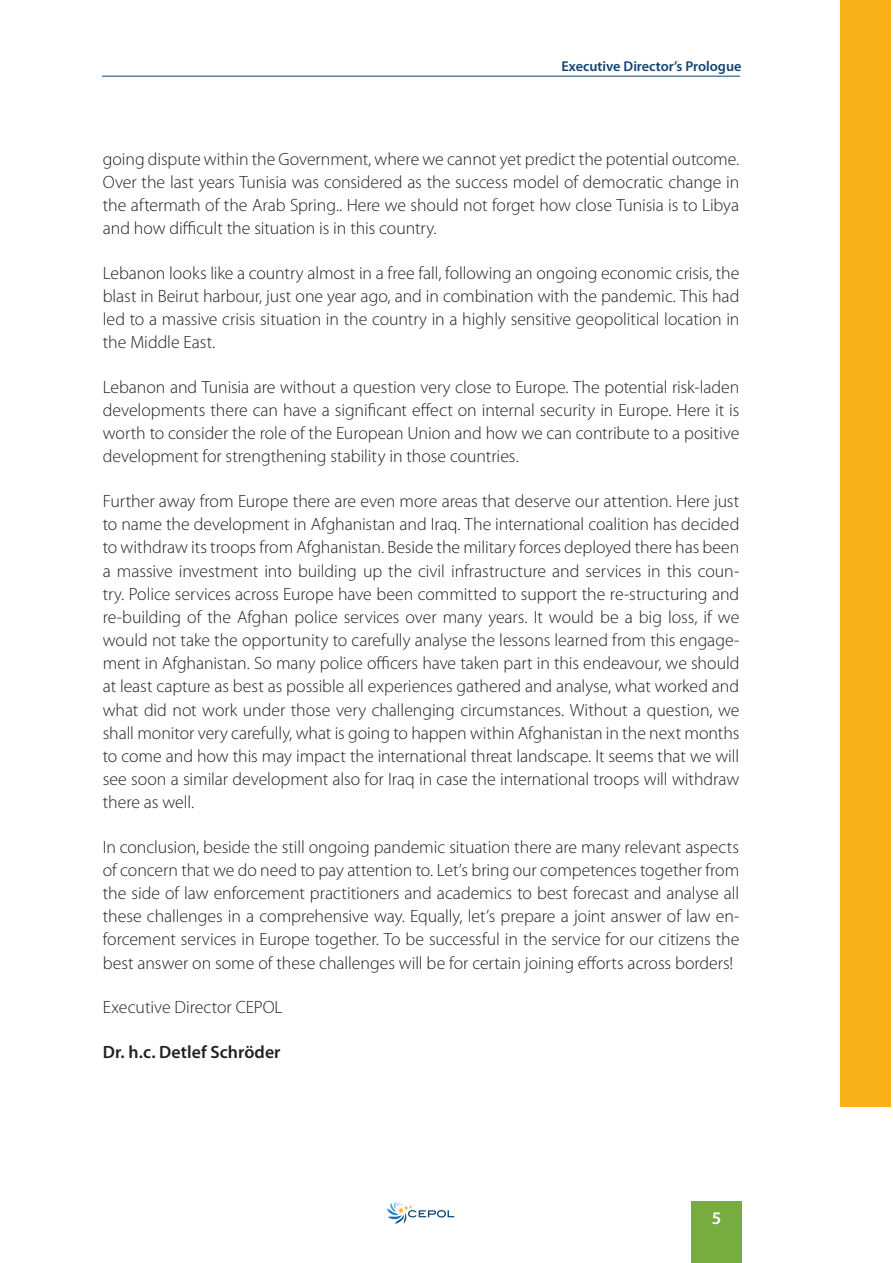
<style>
.page{position:relative;width:893px;height:1263px;background:#fff}
.page>*{position:absolute;margin:0;border:0;box-sizing:border-box;transform-origin:0 0}
.t1{font:300 17.85px/23.1px "Myriad Pro";color:#231f20;text-align:justify}
.t2{font:600 17.85px "Myriad Pro";letter-spacing:.005em;color:#231f20}
.t3{font:600 17.85px "Myriad Pro";color:#fff}
.t4{font:600 14.25px "Myriad Pro";color:#114275}
</style>
<div class="page">
<div style="left:691px;top:1201px;width:51px;height:62px;background:#78ac41"></div>
<div style="left:840px;top:0;width:51px;height:1106px;background:#f7b018"></div>
<hr style="left:102px;top:76px;width:638px;height:1px;background:#114275">
<svg style="left:387px;top:1202px;width:67px;height:22px"></svg>
<p class="t4" style="left:561px;top:61px;width:181px">Executive Director’s Prologue</p>
<p class="t1" style="left:103px;top:149px;width:638px">going dispute within the Government, where we cannot yet predict the potential outcome.<br>Over the last years Tunisia was considered as the success model of democratic change in the aftermath of the Arab Spring.. Here we should not forget how close Tunisia is to Libya and how difficult the situation is in this country.</p>
<p class="t1" style="left:103px;top:263px;width:638px">Lebanon looks like a country almost in a free fall, following an ongoing economic crisis, the blast in Beirut harbour, just one year ago, and in combination with the pandemic. This had led to a massive crisis situation in the country in a highly sensitive geopolitical location in the Middle East.</p>
<p class="t1" style="left:103px;top:377px;width:638px">Lebanon and Tunisia are without a question very close to Europe. The potential risk-laden developments there can have a significant effect on internal security in Europe. Here it is worth to consider the role of the European Union and how we can contribute to a positive development for strengthening stability in those countries.</p>
<p class="t1" style="left:103px;top:491px;width:638px">Further away from Europe there are even more areas that deserve our attention. Here just to name the development in Afghanistan and Iraq. The international coalition has decided to withdraw its troops from Afghanistan. Beside the military forces deployed there has been a massive investment into building up the civil infrastructure and services in this coun&shy;try. Police services across Europe have been committed to support the re-structuring and re-building of the Afghan police services over many years. It would be a big loss, if we would not take the opportunity to carefully analyse the lessons learned from this engage&shy;ment in Afghanistan. So many police officers have taken part in this endeavour, we should at least capture as best as possible all experiences gathered and analyse, what worked and what did not work under those very challenging circumstances. Without a question, we shall monitor very carefully, what is going to happen within Afghanistan in the next months to come and how this may impact the international threat landscape. It seems that we will see soon a similar development also for Iraq in case the international troops will withdraw there as well.</p>
<p class="t1" style="left:103px;top:836px;width:638px">In conclusion, beside the still ongoing pandemic situation there are many relevant aspects of concern that we do need to pay attention to. Let’s bring our competences together from the side of law enforcement practitioners and academics to best forecast and analyse all these challenges in a comprehensive way. Equally, let’s prepare a joint answer of law en&shy;forcement services in Europe together. To be successful in the service for our citizens the best answer on some of these challenges will be for certain joining efforts across borders!</p>
<p class="t1" style="left:103px;top:997px;width:181px">Executive Director CEPOL</p>
<p class="t2" style="left:103px;top:1045px;width:179px">Dr. h.c. Detlef Schröder</p>
<p class="t3" style="left:712px;top:1212px;width:11px">5</p>
</div>
